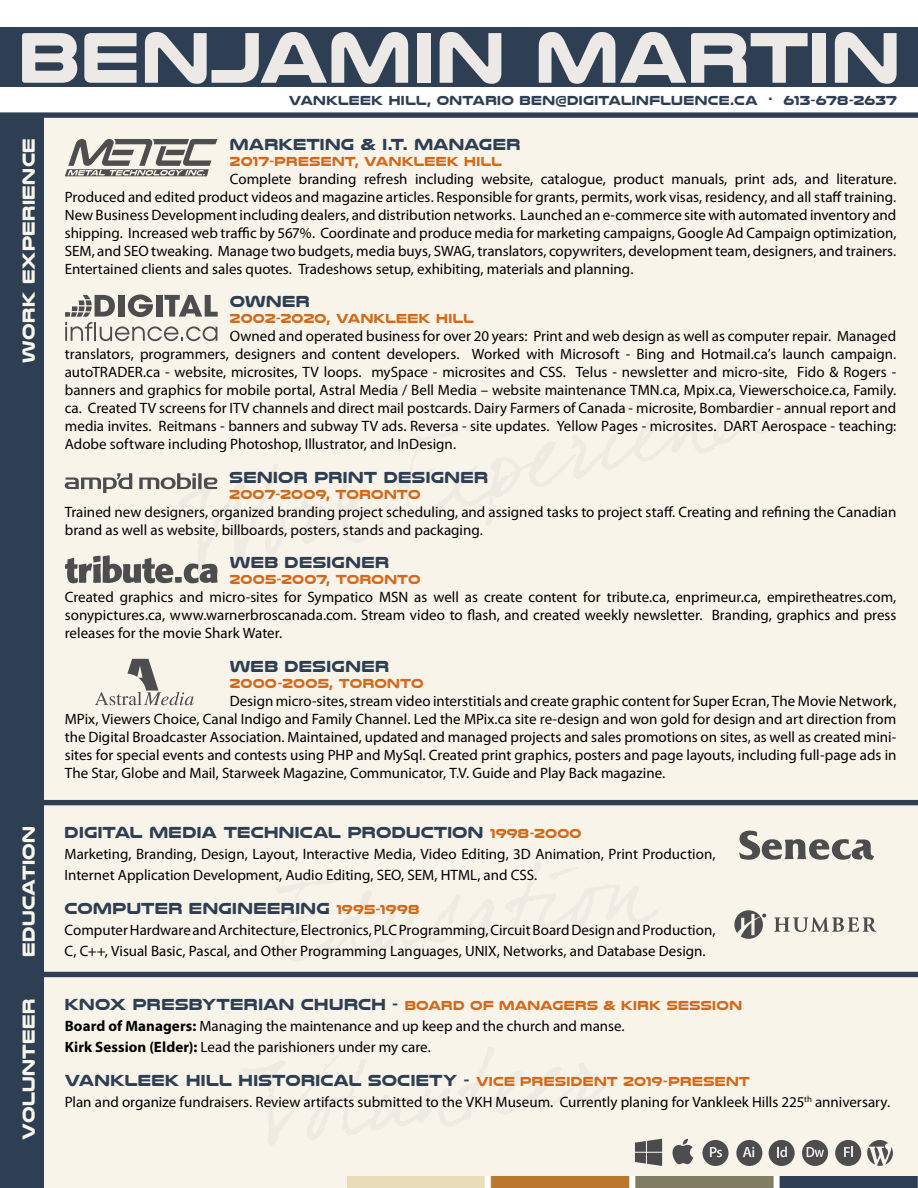
<style>
.page{position:relative;width:918px;height:1188px;background:#fff}
.page>*{position:absolute;margin:0;border:0;box-sizing:border-box;transform-origin:0 0}
.t1{font:700 73.5px "Nulshock Rg";color:#ece9e7}
.t2{font:700 18px "Nulshock Rg";letter-spacing:.02em;color:#f8f5eb}
.t3{font:700 16.5px "Nulshock Rg";letter-spacing:.02em;color:#2e3f53}
.t4{font:15px/18px "Myriad Pro";color:#000}
.t5{font:700 13.5px "Nulshock Rg";letter-spacing:.02em;color:#d3691b}
.t6{font:700 13.5px "Nulshock Rg";letter-spacing:.025em;color:#2e3f53}
.s1{font-size:13.5px;color:#d3691b}
.s2{font-size:16.5px;color:#2e3f53}
.s3{font-weight:700}
</style>
<div class="page">
<div style="left:0;top:113px;width:918px;height:1075px;background:#f8f4ea"></div>
<div style="left:0;top:114px;width:43px;height:1074px;background:#2e3f53"></div>
<div style="left:43px;top:800px;width:875px;height:5px;background:#2e3f53"></div>
<img style="left:348px;top:1176px;width:570px;height:12px">
<svg style="left:774px;top:917px;width:102px;height:15px"></svg>
<svg style="left:734px;top:910px;width:32px;height:29px"></svg>
<svg style="left:139px;top:473px;width:78px;height:16px"></svg>
<svg style="left:65px;top:473px;width:67px;height:20px"></svg>
<svg style="left:95px;top:659px;width:99px;height:46px"></svg>
<svg style="left:65px;top:295px;width:153px;height:46px"></svg>
<svg style="left:739px;top:831px;width:135px;height:29px"></svg>
<svg style="left:65px;top:555px;width:153px;height:28px"></svg>
<svg style="left:672px;top:1139px;width:21px;height:25px"></svg>
<div style="left:702px;top:1140px;width:27px;height:26px;background:#4d4d4f;border-radius:50%"></div>
<div style="left:736px;top:1140px;width:26px;height:26px;background:#4d4d4f;border-radius:50%"></div>
<div style="left:769px;top:1140px;width:26px;height:26px;background:#4d4d4f;border-radius:50%"></div>
<div style="left:802px;top:1140px;width:26px;height:26px;background:#4d4d4f;border-radius:50%"></div>
<div style="left:835px;top:1140px;width:26px;height:26px;background:#4d4d4f;border-radius:50%"></div>
<svg style="left:710px;top:1147px;width:12px;height:12px"></svg>
<svg style="left:777px;top:1147px;width:10px;height:12px"></svg>
<svg style="left:844px;top:1147px;width:9px;height:12px"></svg>
<svg style="left:743px;top:1147px;width:11px;height:12px"></svg>
<svg style="left:807px;top:1147px;width:17px;height:11px"></svg>
<svg style="left:867px;top:1140px;width:26px;height:26px"></svg>
<svg style="left:635px;top:1139px;width:27px;height:27px"></svg>
<svg style="left:65px;top:139px;width:152px;height:37px"></svg>
<div style="left:0;top:28px;width:918px;height:59px;background:#2e3f53"></div>
<div style="left:43px;top:972px;width:875px;height:5px;background:#2e3f53"></div>
<svg style="left:0;top:112px;width:918px;height:6px"></svg>
<h1 class="t1" style="left:18px;top:13px;width:883px">BENJAMIN MARTIN</h1>
<p class="t2" style="left:18px;top:363px;width:226px;rotate:-90deg">WORK EXPERIENCE</p>
<p class="t2" style="left:18px;top:957px;width:132px;rotate:-90deg">EDUCATION</p>
<p class="t2" style="left:18px;top:1140px;width:142px;rotate:-90deg">VOLUNTEER</p>
<p class="t6" style="left:289px;top:92px;width:610px">VANKLEEK HILL, ONTARIO BEN@DIGITALINFLUENCE.CA . 613-678-2637</p>
<p class="t3" style="left:230px;top:134px;width:292px">MARKETING &amp; I.T. MANAGER</p>
<p class="t5" style="left:230px;top:153px;width:274px">2017-PRESENT, VANKLEEK HILL</p>
<p class="t4" style="left:65px;top:170px;width:833px;text-align:justify;text-indent:165px">Complete branding refresh including website, catalogue, product manuals, print ads, and literature.<br>Produced and edited product videos and magazine articles. Responsible for grants, permits, work visas, residency, and all staff training.<br>New Business Development including dealers, and distribution networks. Launched an e-commerce site with automated inventory and shipping. Increased web traffic by 567%. Coordinate and produce media for marketing campaigns, Google Ad Campaign optimization, SEM, and SEO tweaking. Manage two budgets, media buys, SWAG, translators, copywriters, development team, designers, and trainers.<br>Entertained clients and sales quotes. Tradeshows setup, exhibiting, materials and planning.</p>
<p class="t3" style="left:230px;top:292px;width:81px">OWNER</p>
<p class="t5" style="left:230px;top:311px;width:246px">2002-2020, VANKLEEK HILL</p>
<p class="t4" style="left:65px;top:327px;width:833px;text-align:justify;text-indent:165px">Owned and operated business for over 20 years: Print and web design as well as computer repair. Managed translators, programmers, designers and content developers. Worked with Microsoft - Bing and Hotmail.ca’s launch campaign. autoTRADER.ca - website, microsites, TV loops. mySpace - microsites and CSS. Telus - newsletter and micro-site, Fido &amp; Rogers - banners and graphics for mobile portal, Astral Media / Bell Media – website maintenance TMN.ca, Mpix.ca, Viewerschoice.ca, Family. ca. Created TV screens for ITV channels and direct mail postcards. Dairy Farmers of Canada - microsite, Bombardier - annual report and media invites. Reitmans - banners and subway TV ads. Reversa - site updates. Yellow Pages - microsites. DART Aerospace - teaching:<br>Adobe software including Photoshop, Illustrator, and InDesign.</p>
<p class="t3" style="left:230px;top:467px;width:260px">SENIOR PRINT DESIGNER</p>
<p class="t5" style="left:230px;top:486px;width:193px">2007-2009, TORONTO</p>
<p class="t4" style="left:65px;top:503px;width:833px">Trained new designers, organized branding project scheduling, and assigned tasks to project staff. Creating and refining the Canadian brand as well as website, billboards, posters, stands and packaging.</p>
<p class="t3" style="left:230px;top:553px;width:161px">WEB DESIGNER</p>
<p class="t5" style="left:230px;top:572px;width:193px">2005-2007, TORONTO</p>
<p class="t4" style="left:65px;top:588px;width:833px;text-align:justify">Created graphics and micro-sites for Sympatico MSN as well as create content for tribute.ca, enprimeur.ca, empiretheatres.com, sonypictures.ca, www.warnerbroscanada.com. Stream video to flash, and created weekly newsletter. Branding, graphics and press releases for the movie Shark Water.</p>
<p class="t3" style="left:230px;top:656px;width:161px">WEB DESIGNER</p>
<p class="t5" style="left:230px;top:675px;width:196px">2000-2005, TORONTO</p>
<p class="t4" style="left:65px;top:692px;width:833px;text-align:justify;text-indent:165px">Design micro-sites, stream video interstitials and create graphic content for Super Ecran, The Movie Network, MPix, Viewers Choice, Canal Indigo and Family Channel. Led the MPix.ca site re-design and won gold for design and art direction from the Digital Broadcaster Association. Maintained, updated and managed projects and sales promotions on sites, as well as created mini&shy;sites for special events and contests using PHP and MySql. Created print graphics, posters and page layouts, including full-page ads in The Star, Globe and Mail, Starweek Magazine, Communicator, T.V. Guide and Play Back magazine.</p>
<p class="t3" style="left:65px;top:823px;width:519px">DIGITAL MEDIA TECHNICAL PRODUCTION <span class="s1">1998-2000</span></p>
<p class="t4" style="left:65px;top:844px;width:652px;line-height:21px">Marketing, Branding, Design, Layout, Interactive Media, Video Editing, 3D Animation, Print Production,<br>Internet Application Development, Audio Editing, SEO, SEM, HTML, and CSS.</p>
<p class="t3" style="left:65px;top:898px;width:356px">COMPUTER ENGINEERING <span class="s1">1995-1998</span></p>
<p class="t4" style="left:65px;top:919px;width:652px;line-height:21px">Computer Hardware and Architecture, Electronics, PLC Programming, Circuit Board Design and Production,<br>C, C++, Visual Basic, Pascal, and Other Programming Languages, UNIX, Networks, and Database Design.</p>
<p class="t5" style="left:65px;top:998px;width:679px"><span class="s2">KNOX PRESBYTERIAN CHURCH -</span> BOARD OF MANAGERS &amp; KIRK SESSION</p>
<p class="t4" style="left:65px;top:1016px;width:561px;line-height:21px"><span class="s3">Board of Managers:</span> Managing the maintenance and up keep and the church and manse.<br><span class="s3">Kirk Session (Elder):</span> Lead the parishioners under my care.</p>
<p class="t3" style="left:65px;top:1070px;width:687px">VANKLEEK HILL HISTORICAL SOCIETY - <span class="s1">VICE PRESIDENT 2019-PRESENT</span></p>
<p class="t4" style="left:65px;top:1092px;width:827px">Plan and organize fundraisers. Review artifacts submitted to the VKH Museum. Currently planing for Vankleek Hills 225<sup>th</sup> anniversary.</p>
</div>
